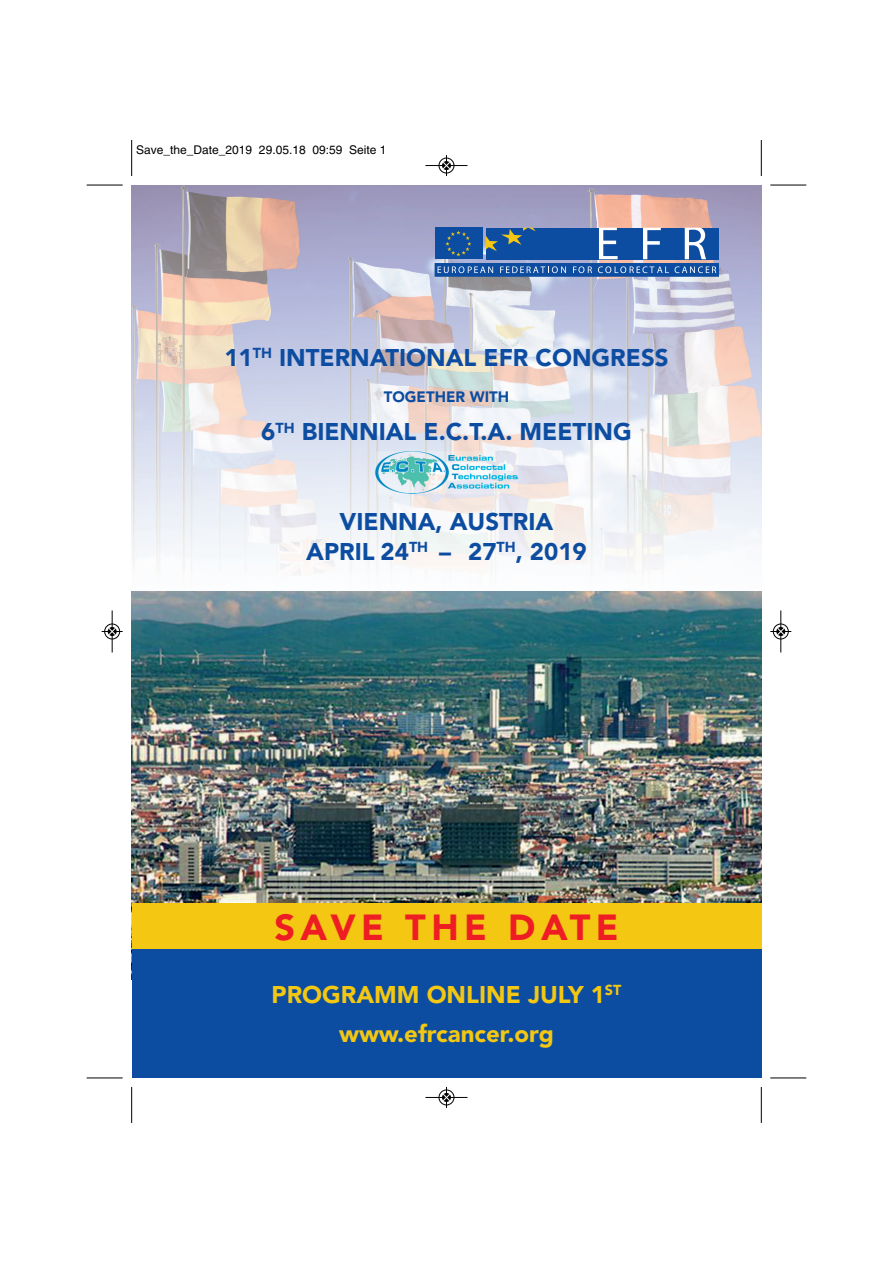
<style>
.page{position:relative;width:893px;height:1263px;background:#fff}
.page>*{position:absolute;margin:0;border:0;box-sizing:border-box;transform-origin:0 0}
.t1{font:900 36px "Avenir";letter-spacing:.15em;color:#ee1d23}
.t2{font:900 24px/29.8px "Avenir";color:#0d4da1;text-align:center}
.t3{font:900 24px/38.4px "Avenir";color:#f3c712;text-align:center}
.t4{font:900 15px "Avenir";color:#0d4da1}
.t5{font:12px "Helvetica";color:#000}
</style>
<div class="page">
<img style="left:132px;top:185px;width:629px;height:407px">
<img style="left:132px;top:592px;width:629px;height:312px">
<div style="left:132px;top:938px;width:629px;height:140px;background:#0d4da1"></div>
<div style="left:486px;top:228px;width:232px;height:31px;background:#0d4da1"></div>
<svg style="left:486px;top:228px;width:50px;height:23px"></svg>
<svg style="left:684px;top:228px;width:22px;height:31px"></svg>
<svg style="left:643px;top:228px;width:17px;height:31px"></svg>
<svg style="left:599px;top:228px;width:18px;height:31px"></svg>
<div style="left:435px;top:228px;width:47px;height:31px;background:#0d4da1"></div>
<svg style="left:445px;top:231px;width:26px;height:25px"></svg>
<div style="left:435px;top:263px;width:283px;height:14px;background:#0d4da1"></div>
<svg style="left:598px;top:266px;width:118px;height:7px"></svg>
<svg style="left:573px;top:266px;width:19px;height:7px"></svg>
<svg style="left:500px;top:266px;width:66px;height:7px"></svg>
<svg style="left:437px;top:266px;width:56px;height:7px"></svg>
<div style="left:132px;top:904px;width:629px;height:45px;background:#f3c712"></div>
<img style="left:376px;top:452px;width:141px;height:42px">
<hr style="left:131px;top:140px;width:1px;height:36px;background:#000">
<hr style="left:87px;top:185px;width:36px;height:1px;background:#000">
<hr style="left:761px;top:140px;width:1px;height:36px;background:#000">
<hr style="left:770px;top:185px;width:36px;height:1px;background:#000">
<hr style="left:131px;top:1087px;width:1px;height:36px;background:#000">
<hr style="left:87px;top:1078px;width:36px;height:1px;background:#000">
<hr style="left:761px;top:1087px;width:1px;height:36px;background:#000">
<hr style="left:770px;top:1078px;width:36px;height:1px;background:#000">
<div style="left:438px;top:158px;width:16px;height:16px;border:1px solid #fff;border-radius:50%"></div>
<hr style="left:425px;top:165px;width:42px;height:1px;background:#000">
<div style="left:439px;top:158px;width:15px;height:15px;border:1px solid #000;border-radius:50%"></div>
<svg style="left:442px;top:155px;width:8px;height:21px"></svg>
<div style="left:438px;top:1089px;width:16px;height:16px;border:1px solid #fff;border-radius:50%"></div>
<hr style="left:425px;top:1097px;width:42px;height:1px;background:#000">
<div style="left:439px;top:1090px;width:15px;height:15px;border:1px solid #000;border-radius:50%"></div>
<svg style="left:442px;top:1087px;width:8px;height:21px"></svg>
<hr style="left:112px;top:610px;width:1px;height:42px;background:#000">
<div style="left:104px;top:624px;width:16px;height:15px;border:1px solid #000;border-radius:50%"></div>
<svg style="left:102px;top:628px;width:21px;height:7px"></svg>
<div style="left:772px;top:624px;width:16px;height:15px;border:1px solid #fff;border-radius:50%"></div>
<hr style="left:780px;top:610px;width:1px;height:42px;background:#000">
<div style="left:773px;top:624px;width:15px;height:15px;border:1px solid #000;border-radius:50%"></div>
<svg style="left:770px;top:628px;width:21px;height:7px"></svg>
<p class="t5" style="left:136px;top:145px;width:252px">Save_the_Date_2019 29.05.18 09:59 Seite 1</p>
<p class="t2" style="left:224px;top:345px;width:445px">11<sup>TH</sup> INTERNATIONAL EFR CONGRESS</p>
<p class="t4" style="left:384px;top:391px;width:127px">TOGETHER WITH</p>
<p class="t2" style="left:261px;top:419px;width:372px">6<sup>TH</sup> BIENNIAL E.C.T.A. MEETING</p>
<p class="t2" style="left:306px;top:509px;width:282px">VIENNA, AUSTRIA<br>APRIL 24<sup>TH</sup> – 27<sup>TH</sup>, 2019</p>
<h1 class="t1" style="left:274px;top:913px;width:345px">SAVE THE DATE</h1>
<p class="t3" style="left:271px;top:978px;width:351px">PROGRAMM ONLINE JULY 1<sup>ST </sup>www.efrcancer.org</p>
</div>
